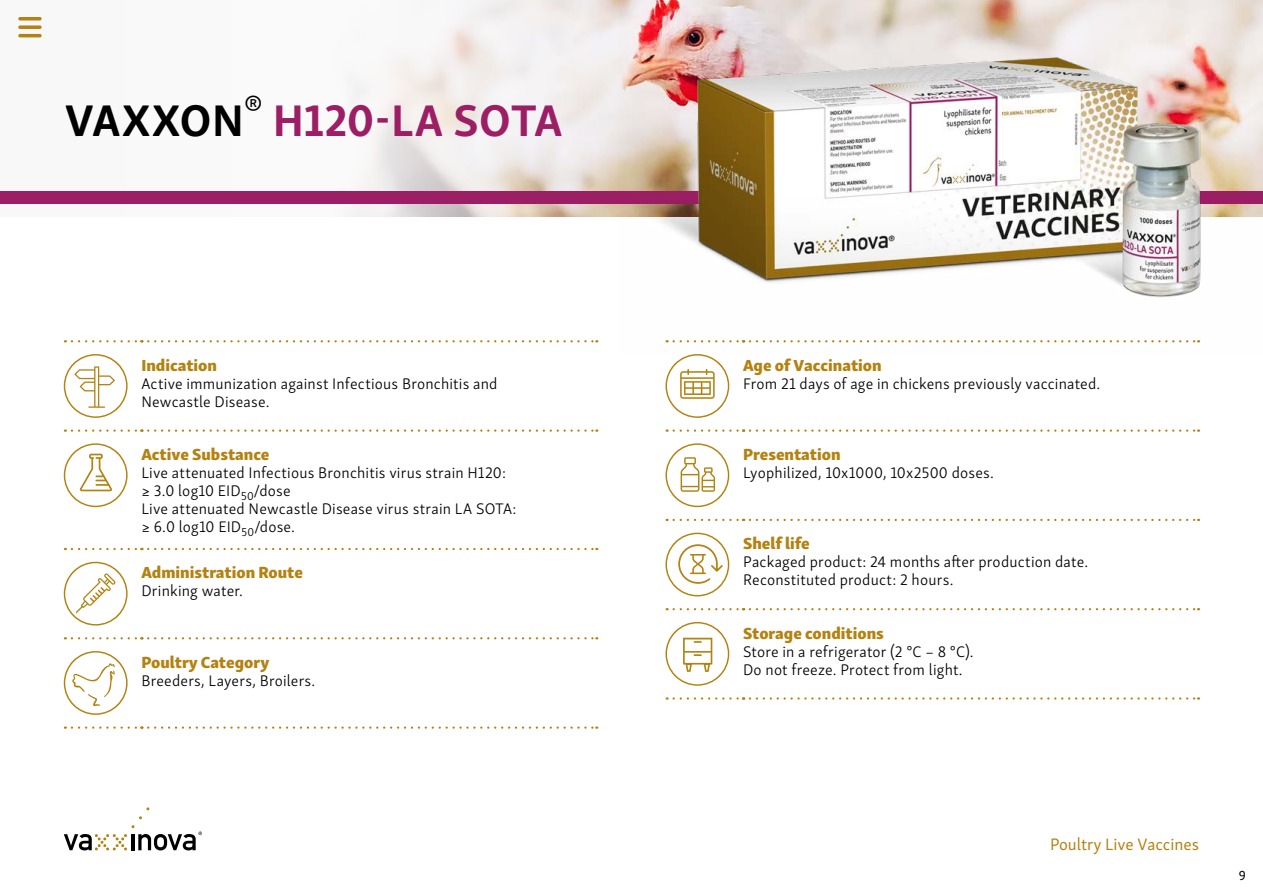
<style>
.page{position:relative;width:1263px;height:893px;background:#fff}
.page>*{position:absolute;margin:0;border:0;box-sizing:border-box;transform-origin:0 0}
.t1{font:700 45.6px "Skolar Sans Latn";letter-spacing:-.005em;color:#9c1f65}
.t2{font:16.95px "Skolar Sans Latn";color:#b38211}
.t3{font:16.5px "Skolar Sans Latn Eb";color:#b38211}
.t4{font:300 15.75px/18px "Skolar Sans Latn";letter-spacing:.01em;color:#000}
.t5{font:13.5px "Skolar Sans Latn";color:#000}
.s1{color:#000}
</style>
<div class="page">
<svg style="left:18px;top:0;width:601px;height:217px"></svg>
<div style="left:0;top:191px;width:1263px;height:13px;background:#9c1f65"></div>
<svg style="left:64px;top:825px;width:138px;height:26px"></svg>
<svg style="left:72px;top:340px;width:70px;height:2px"></svg>
<svg style="left:148px;top:340px;width:449px;height:2px"></svg>
<svg style="left:72px;top:429px;width:70px;height:3px"></svg>
<svg style="left:148px;top:429px;width:449px;height:3px"></svg>
<svg style="left:72px;top:548px;width:70px;height:2px"></svg>
<svg style="left:148px;top:548px;width:449px;height:2px"></svg>
<svg style="left:72px;top:637px;width:70px;height:2px"></svg>
<svg style="left:148px;top:637px;width:449px;height:2px"></svg>
<svg style="left:72px;top:726px;width:70px;height:3px"></svg>
<svg style="left:148px;top:726px;width:449px;height:3px"></svg>
<svg style="left:64px;top:354px;width:64px;height:64px"></svg>
<svg style="left:64px;top:443px;width:64px;height:64px"></svg>
<svg style="left:64px;top:562px;width:64px;height:64px"></svg>
<svg style="left:64px;top:651px;width:64px;height:64px"></svg>
<svg style="left:674px;top:429px;width:70px;height:3px"></svg>
<svg style="left:750px;top:429px;width:449px;height:3px"></svg>
<svg style="left:674px;top:519px;width:70px;height:2px"></svg>
<svg style="left:750px;top:519px;width:449px;height:2px"></svg>
<svg style="left:674px;top:608px;width:70px;height:2px"></svg>
<svg style="left:750px;top:608px;width:449px;height:2px"></svg>
<svg style="left:674px;top:697px;width:70px;height:3px"></svg>
<svg style="left:750px;top:697px;width:449px;height:3px"></svg>
<svg style="left:665px;top:356px;width:64px;height:62px"></svg>
<svg style="left:665px;top:443px;width:64px;height:64px"></svg>
<svg style="left:665px;top:533px;width:64px;height:63px"></svg>
<svg style="left:665px;top:622px;width:64px;height:64px"></svg>
<img style="left:619px;top:0;width:644px;height:356px">
<hr style="left:18px;top:34px;width:24px;height:3px;background:#b38211;border-radius:2px">
<svg style="left:18px;top:25px;width:24px;height:4px"></svg>
<svg style="left:18px;top:17px;width:24px;height:4px"></svg>
<h1 class="t1" style="left:65px;top:83px;width:499px"><span class="s1">VAXXON</span><sup>®</sup> H120-LA SOTA</h1>
<p class="t3" style="left:141px;top:351px;width:77px">Indication</p>
<p class="t4" style="left:141px;top:373px;width:358px">Active immunization against Infectious Bronchitis and<br>Newcastle Disease.</p>
<p class="t3" style="left:141px;top:440px;width:130px">Active Substance</p>
<p class="t4" style="left:141px;top:462px;width:377px">Live attenuated Infectious Bronchitis virus strain H120: ≥ 3.0 log10 EID<sub>50</sub>/dose<br>Live attenuated Newcastle Disease virus strain LA SOTA: ≥ 6.0 log10 EID<sub>50</sub>/dose.</p>
<p class="t3" style="left:141px;top:559px;width:163px">Administration Route</p>
<p class="t4" style="left:141px;top:581px;width:103px">Drinking water.</p>
<p class="t3" style="left:141px;top:648px;width:129px">Poultry Category</p>
<p class="t4" style="left:141px;top:670px;width:175px">Breeders, Layers, Broilers.</p>
<p class="t3" style="left:743px;top:351px;width:140px">Age of Vaccination</p>
<p class="t4" style="left:743px;top:373px;width:359px">From 21 days of age in chickens previously vaccinated.</p>
<p class="t3" style="left:743px;top:440px;width:99px">Presentation</p>
<p class="t4" style="left:743px;top:462px;width:252px">Lyophilized, 10x1000, 10x2500 doses.</p>
<p class="t3" style="left:743px;top:529px;width:68px">Shelf life</p>
<p class="t4" style="left:743px;top:552px;width:346px">Packaged product: 24 months after production date.<br>Reconstituted product: 2 hours.</p>
<p class="t3" style="left:743px;top:619px;width:142px">Storage conditions</p>
<p class="t4" style="left:743px;top:641px;width:232px">Store in a refrigerator (2 °C – 8 °C).<br>Do not freeze. Protect from light.</p>
<p class="t2" style="left:1050px;top:832px;width:150px">Poultry Live Vaccines</p>
<p class="t5" style="left:1239px;top:865px;width:9px">9</p>
</div>
